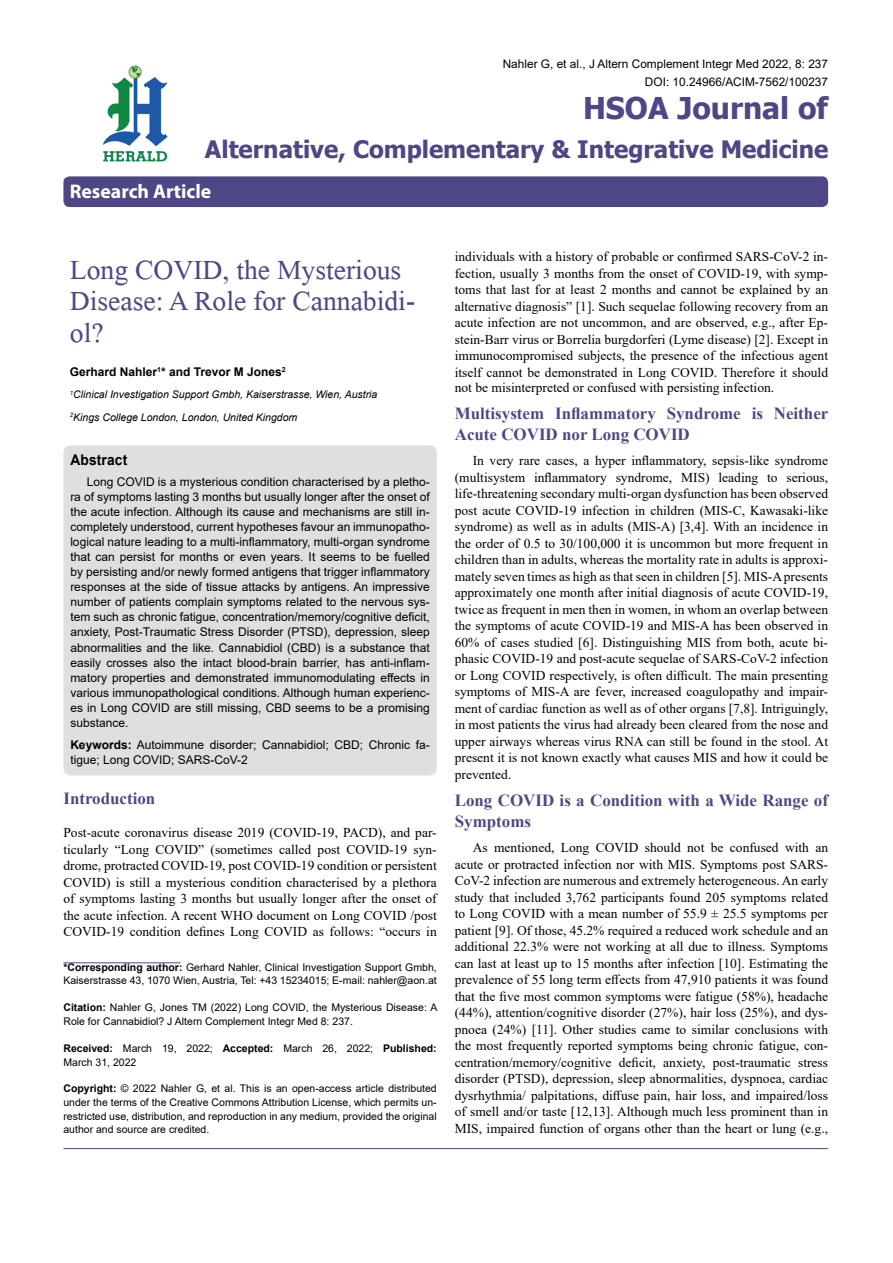
<style>
.page{position:relative;width:893px;height:1263px;background:#fff}
.page>*{position:absolute;margin:0;border:0;box-sizing:border-box;transform-origin:0 0}
.t1{font:41.25px/31.5px "Microsoft Himalaya";color:#4d4785}
.t2{font:700 30px "Tahoma";color:#4d4785}
.t3{font:700 24px "Tahoma";color:#4d4785}
.t4{font:700 19.8px "Myriad Hebrew";color:#fff}
.t5{font:700 16.95px/21px "Times New Roman";color:#4d4785}
.t6{font:700 14.85px "Arial";letter-spacing:.015em;color:#000;scale:.93 1}
.t7{font:13.5px/16.5px "Times New Roman";color:#000;text-align:justify}
.t8{font:12px/15px "Arial";color:#000;text-align:justify}
.t9{font:700 12px "Arial";color:#000}
.t10{font:11.85px/18px "Arial";color:#000;text-align:right}
.t11{font:10.5px/13.5px "Arial";color:#000}
.t12{font:italic 10.5px/22.5px "Arial";color:#000}
.s1{font-weight:700}
</style>
<div class="page">
<div style="left:63px;top:176px;width:765px;height:31px;background:#4d4785;border-radius:6px"></div>
<hr style="left:63px;top:962px;width:118px;height:1px;background:#4d4785">
<img style="left:102px;top:65px;width:66px;height:97px">
<hr style="left:63px;top:1148px;width:765px;height:1px;background:#4d4785">
<div style="left:63px;top:445px;width:374px;height:330px;background:#dedfe0;border-radius:8px"></div>
<p class="t10" style="left:503px;top:55px;width:327px">Nahler G, et al., J Altern Complement Integr Med 2022, 8: 237<br>DOI: 10.24966/ACIM-7562/100237</p>
<h2 class="t2" style="left:583px;top:87px;width:247px">HSOA Journal of</h2>
<h3 class="t3" style="left:205px;top:132px;width:625px">Alternative, Complementary &amp; Integrative Medicine</h3>
<h3 class="t4" style="left:70px;top:180px;width:143px">Research Article</h3>
<h1 class="t1" style="left:70px;top:249px;width:347px">Long COVID, the Mysterious<br>Disease: A Role for Cannabidi&shy;ol?</h1>
<p class="t9" style="left:70px;top:363px;width:217px">Gerhard Nahler<sup>1</sup>* and Trevor M Jones<sup>2</sup></p>
<p class="t12" style="left:70px;top:383px;width:309px"><sup>1</sup>Clinical Investigation Support Gmbh, Kaiserstrasse, Wien, Austria<br><sup>2</sup>Kings College London, London, United Kingdom</p>
<p class="t6" style="left:70px;top:450px;width:63px">Abstract</p>
<p class="t8" style="left:70px;top:475px;width:361px;text-indent:16px">Long COVID is a mysterious condition characterised by a pletho&shy;ra of symptoms lasting 3 months but usually longer after the onset of the acute infection. Although its cause and mechanisms are still in&shy;completely understood, current hypotheses favour an immunopatho&shy;logical nature leading to a multi-inflammatory, multi-organ syndrome that can persist for months or even years. It seems to be fuelled by persisting and/or newly formed antigens that trigger inflammatory responses at the side of tissue attacks by antigens. An impressive number of patients complain symptoms related to the nervous sys&shy;tem such as chronic fatigue, concentration/memory/cognitive deficit, anxiety, Post-Traumatic Stress Disorder (PTSD), depression, sleep abnormalities and the like. Cannabidiol (CBD) is a substance that easily crosses also the intact blood-brain barrier, has anti-inflam&shy;matory properties and demonstrated immunomodulating effects in various immunopathological conditions. Although human experienc&shy;es in Long COVID are still missing, CBD seems to be a promising substance.</p>
<p class="t8" style="left:70px;top:737px;width:361px"><span class="s1">Keywords:</span> Autoimmune disorder; Cannabidiol; CBD; Chronic fa&shy;tigue; Long COVID; SARS-CoV-2</p>
<p class="t5" style="left:63px;top:788px;width:93px">Introduction</p>
<p class="t7" style="left:63px;top:824px;width:375px">Post-acute coronavirus disease 2019 (COVID-19, PACD), and par&shy;ticularly “Long COVID” (sometimes called post COVID-19 syn&shy;drome, protracted COVID-19, post COVID-19 condition or persistent COVID) is still a mysterious condition characterised by a plethora of symptoms lasting 3 months but usually longer after the onset of the acute infection. A recent WHO document on Long COVID /post COVID-19 condition defines Long COVID as follows: “occurs in</p>
<p class="t11" style="left:63px;top:960px;width:375px"><span class="s1">*Corresponding author:</span> Gerhard Nahler, Clinical Investigation Support Gmbh,<br>Kaiserstrasse 43, 1070 Wien, Austria, Tel: +43 15234015; E-mail: nahler@aon.at</p>
<p class="t11" style="left:63px;top:1001px;width:375px"><span class="s1">Citation:</span> Nahler G, Jones TM (2022) Long COVID, the Mysterious Disease: A<br>Role for Cannabidiol? J Altern Complement Integr Med 8: 237.</p>
<p class="t11" style="left:63px;top:1041px;width:375px"><span class="s1">Received:</span> March 19, 2022; <span class="s1">Accepted:</span> March 26, 2022; <span class="s1">Published:<br></span>March 31, 2022</p>
<p class="t11" style="left:63px;top:1082px;width:375px;text-align:justify"><span class="s1">Copyright:</span> © 2022 Nahler G, et al. This is an open-access article distributed under the terms of the Creative Commons Attribution License, which permits un&shy;restricted use, distribution, and reproduction in any medium, provided the original author and source are credited.</p>
<p class="t7" style="left:455px;top:248px;width:375px">individuals with a history of probable or confirmed SARS-CoV-2 in&shy;fection, usually 3 months from the onset of COVID-19, with symp&shy;toms that last for at least 2 months and cannot be explained by an alternative diagnosis” [1]. Such sequelae following recovery from an acute infection are not uncommon, and are observed, e.g., after Ep&shy;stein-Barr virus or Borrelia burgdorferi (Lyme disease) [2]. Except in immunocompromised subjects, the presence of the infectious agent itself cannot be demonstrated in Long COVID. Therefore it should</p>
<p class="t7" style="left:455px;top:379px;width:321px">not be misinterpreted or confused with persisting infection.</p>
<p class="t5" style="left:455px;top:402px;width:375px">Multisystem Inflammatory Syndrome is Neither<br>Acute COVID nor Long COVID</p>
<p class="t7" style="left:455px;top:452px;width:375px;text-indent:18px">In very rare cases, a hyper inflammatory, sepsis-like syndrome (multisystem inflammatory syndrome, MIS) leading to serious, life-threatening secondary multi-organ dysfunction has been observed post acute COVID-19 infection in children (MIS-C, Kawasaki-like syndrome) as well as in adults (MIS-A) [3,4]. With an incidence in the order of 0.5 to 30/100,000 it is uncommon but more frequent in children than in adults, whereas the mortality rate in adults is approxi&shy;mately seven times as high as that seen in children [5]. MIS-A presents approximately one month after initial diagnosis of acute COVID-19, twice as frequent in men then in women, in whom an overlap between the symptoms of acute COVID-19 and MIS-A has been observed in 60% of cases studied [6]. Distinguishing MIS from both, acute bi&shy;phasic COVID-19 and post-acute sequelae of SARS-CoV-2 infection or Long COVID respectively, is often difficult. The main presenting symptoms of MIS-A are fever, increased coagulopathy and impair&shy;ment of cardiac function as well as of other organs [7,8]. Intriguingly, in most patients the virus had already been cleared from the nose and upper airways whereas virus RNA can still be found in the stool. At present it is not known exactly what causes MIS and how it could be prevented.</p>
<p class="t5" style="left:455px;top:789px;width:375px">Long COVID is a Condition with a Wide Range of<br>Symptoms</p>
<p class="t7" style="left:455px;top:839px;width:375px;text-indent:18px">As mentioned, Long COVID should not be confused with an acute or protracted infection nor with MIS. Symptoms post SARS-CoV-2 infection are numerous and extremely heterogeneous. An early study that included 3,762 participants found 205 symptoms related to Long COVID with a mean number of 55.9 ± 25.5 symptoms per patient [9]. Of those, 45.2% required a reduced work schedule and an additional 22.3% were not working at all due to illness. Symptoms can last at least up to 15 months after infection [10]. Estimating the prevalence of 55 long term effects from 47,910 patients it was found that the five most common symptoms were fatigue (58%), headache (44%), attention/cognitive disorder (27%), hair loss (25%), and dys&shy;pnoea (24%) [11]. Other studies came to similar conclusions with the most frequently reported symptoms being chronic fatigue, con&shy;centration/memory/cognitive deficit, anxiety, post-traumatic stress disorder (PTSD), depression, sleep abnormalities, dyspnoea, cardiac dysrhythmia/ palpitations, diffuse pain, hair loss, and impaired/loss of smell and/or taste [12,13]. Although much less prominent than in MIS, impaired function of organs other than the heart or lung (e.g.,</p>
</div>
